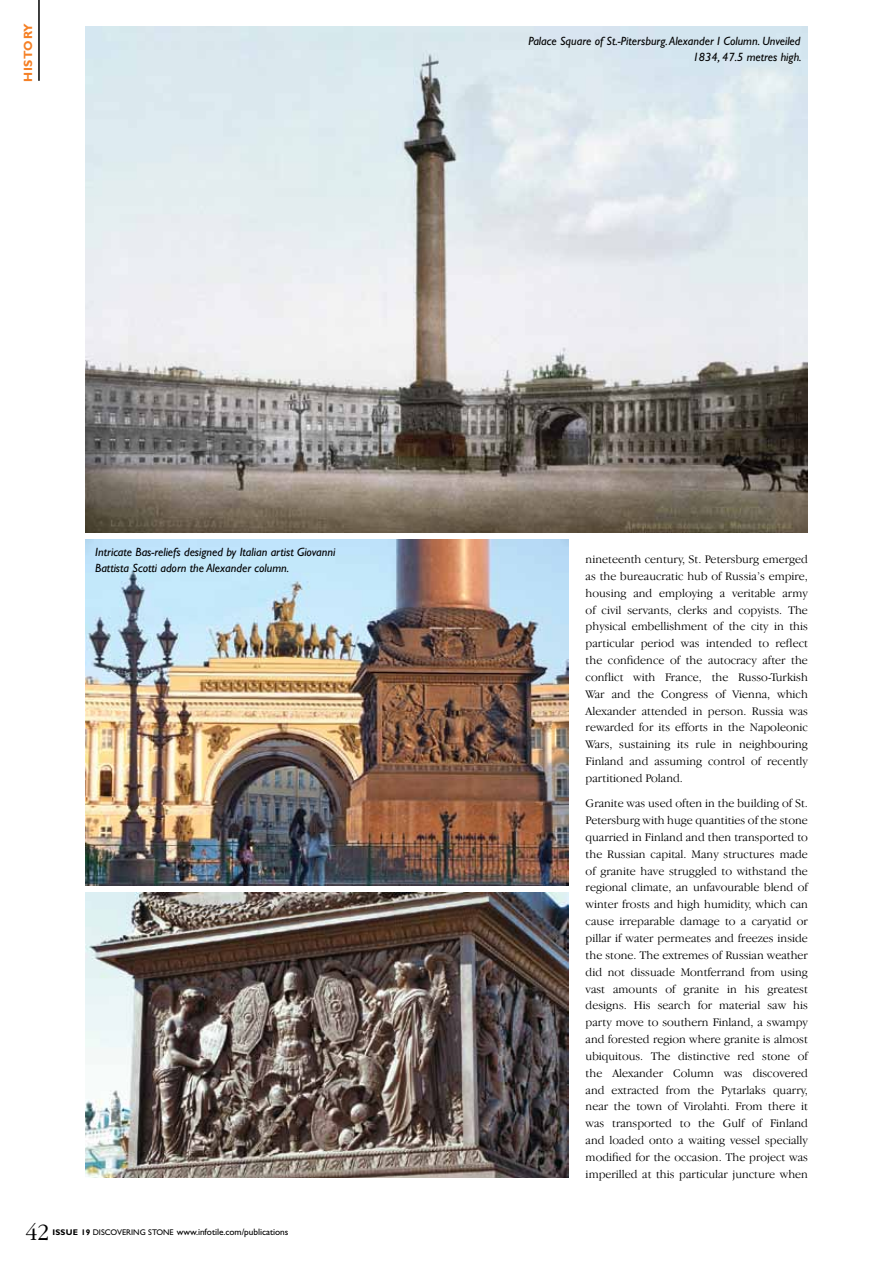
<style>
.page{position:relative;width:893px;height:1263px;background:#fff}
.page>*{position:absolute;margin:0;border:0;box-sizing:border-box;transform-origin:0 0}
.t1{font:300 24px "Garamond IT Cby BT";color:#000}
.t2{font:300 12px/16.8px "Garamond IT Cby BT";color:#000;text-align:justify}
.t3{font:italic 12px/16.5px "Gill Sans";color:#000}
.t4{font:700 12px "Gill Sans";letter-spacing:.05em;color:#f58025}
.t5{font:9.3px "Gill Sans";letter-spacing:-.005em;color:#000}
.s1{font-weight:700;font-size:8.25px}
.s2{font-size:8.25px}
</style>
<div class="page">
<hr style="left:38px;top:0;width:2px;height:81px;background:#000">
<img style="left:85px;top:540px;width:484px;height:345px">
<img style="left:85px;top:892px;width:484px;height:285px">
<img style="left:85px;top:27px;width:723px;height:506px">
<p class="t4" style="left:21px;top:82px;width:60px;rotate:-90deg">HISTORY</p>
<p class="t3" style="left:95px;top:544px;width:242px">Intricate Bas-reliefs designed by Italian artist Giovanni<br>Battista Scotti adorn the Alexander column.</p>
<h1 class="t1" style="left:26px;top:1218px;width:26px">42</h1>
<p class="t5" style="left:52px;top:1226px;width:237px"><span class="s1">ISSUE 19</span> <span class="s2">discovering stone</span> www.infotile.com/publications</p>
<p class="t3" style="left:528px;top:33px;width:275px;text-align:right">Palace Square of St.-Pitersburg. Alexander I Column. Unveiled<br>1834, 47.5 metres high.</p>
<p class="t2" style="left:586px;top:551px;width:224px">nineteenth century, St. Petersburg emerged as the bureaucratic hub of Russia’s empire, housing and employing a veritable army of civil servants, clerks and copyists. The physical embellishment of the city in this particular period was intended to reflect the confidence of the autocracy after the conflict with France, the Russo-Turkish War and the Congress of Vienna, which Alexander attended in person. Russia was rewarded for its efforts in the Napoleonic Wars, sustaining its rule in neighbouring Finland and assuming control of recently partitioned Poland.</p>
<p class="t2" style="left:586px;top:795px;width:224px">Granite was used often in the building of St.<br>Petersburg with huge quantities of the stone quarried in Finland and then transported to the Russian capital. Many structures made of granite have struggled to withstand the regional climate, an unfavourable blend of winter frosts and high humidity, which can cause irreparable damage to a caryatid or pillar if water permeates and freezes inside the stone. The extremes of Russian weather did not dissuade Montferrand from using vast amounts of granite in his greatest designs. His search for material saw his party move to southern Finland, a swampy and forested region where granite is almost ubiquitous. The distinctive red stone of the Alexander Column was discovered and extracted from the Pytarlaks quarry, near the town of Virolahti. From there it was transported to the Gulf of Finland and loaded onto a waiting vessel specially modified for the occasion. The project was imperilled at this particular juncture when</p>
</div>
